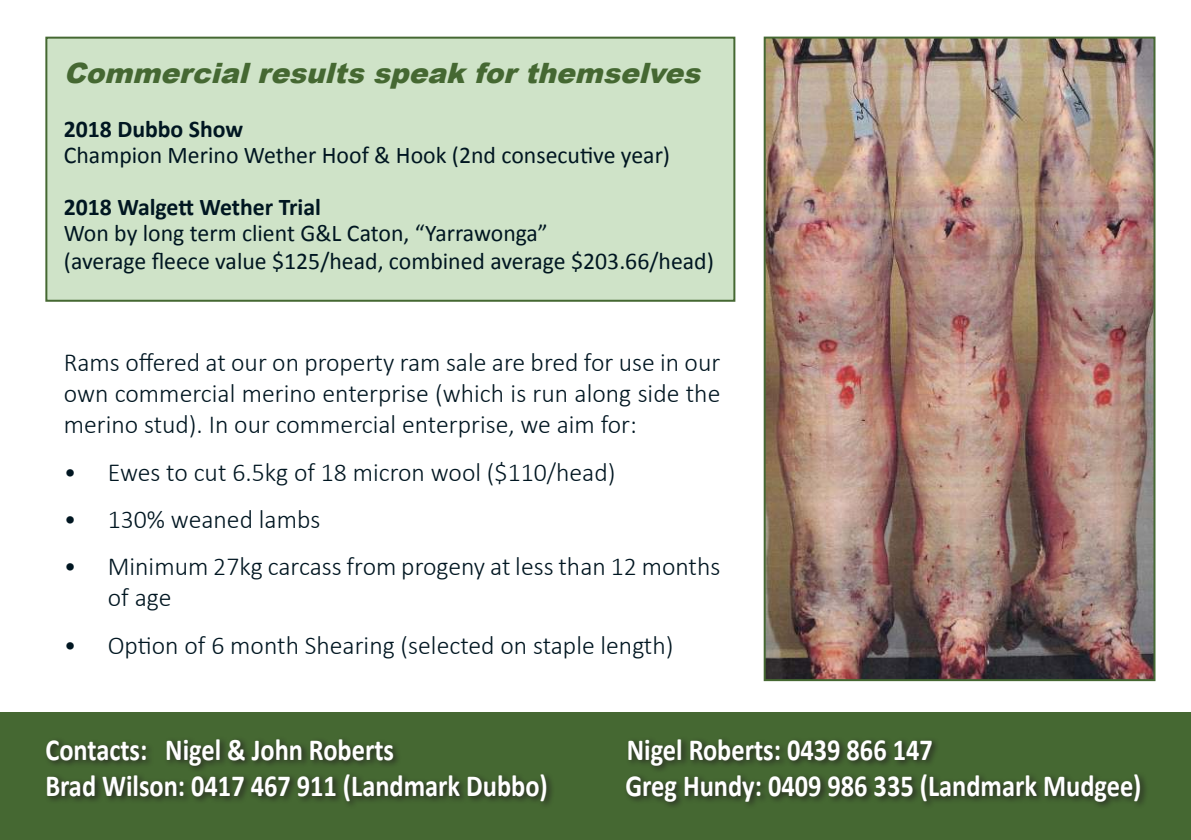
<style>
.page{position:relative;width:1191px;height:840px;background:#fff}
.page>*{position:absolute;margin:0;border:0;box-sizing:border-box;transform-origin:0 0}
.t1{font:700 30.6px "Calibri";color:#fff;scale:.86 1}
.t2{font:italic 900 28px "Arial";color:#456832}
.t3{font:300 26px/31.2px "Calibri";color:#001621;text-align:justify}
.t4{font:24px/28px "Calibri";color:#001621}
.t5{font:700 24px "Calibri";color:#001621}
</style>
<div class="page">
<div style="left:46px;top:38px;width:688px;height:262px;background:#cfe3c8"></div>
<div style="left:45px;top:37px;width:690px;height:264px;border:2px solid #456832"></div>
<div style="left:0;top:711px;width:1191px;height:128px;background:#456832"></div>
<div style="left:43px;top:735px;width:1106px;height:74px;background:#221f1f;opacity:.85"></div>
<img style="left:766px;top:40px;width:386px;height:637px">
<div style="left:763px;top:37px;width:392px;height:643px;border:2px solid #456832"></div>
<p class="t2" style="left:64px;top:63px;width:644px">Commercial results speak for themselves</p>
<p class="t5" style="left:64px;top:120px;width:181px">2018 Dubbo Show</p>
<p class="t4" style="left:64px;top:140px;width:608px">Champion Merino Wether Hoof &amp; Hook (2nd consecutive year)</p>
<p class="t5" style="left:64px;top:192px;width:259px">2018 Walgett Wether Trial</p>
<p class="t4" style="left:64px;top:218px;width:651px">Won by long term client G&amp;L Caton, “Yarrawonga”<br>(average fleece value $125/head, combined average $203.66/head)</p>
<p class="t3" style="left:64px;top:346px;width:658px">Rams offered at our on property ram sale are bred for use in our own commercial merino enterprise (which is run along side the merino stud). In our commercial enterprise, we aim for:</p>
<p class="t3" style="left:64px;top:456px;width:553px">• Ewes to cut 6.5kg of 18 micron wool ($110/head)</p>
<p class="t3" style="left:64px;top:503px;width:258px">• 130% weaned lambs</p>
<p class="t3" style="left:108px;top:550px;width:614px;text-indent:-44px">• Minimum 27kg carcass from progeny at less than 12 months of age</p>
<p class="t3" style="left:64px;top:628px;width:611px">• Option of 6 month Shearing (selected on staple length)</p>
<p class="t1" style="left:45px;top:738px;width:407px">Contacts: Nigel &amp; John Roberts</p>
<p class="t1" style="left:627px;top:738px;width:357px">Nigel Roberts: 0439 866 147</p>
<p class="t1" style="left:45px;top:774px;width:586px">Brad Wilson: 0417 467 911 (Landmark Dubbo)</p>
<p class="t1" style="left:625px;top:774px;width:601px">Greg Hundy: 0409 986 335 (Landmark Mudgee)</p>
</div>
